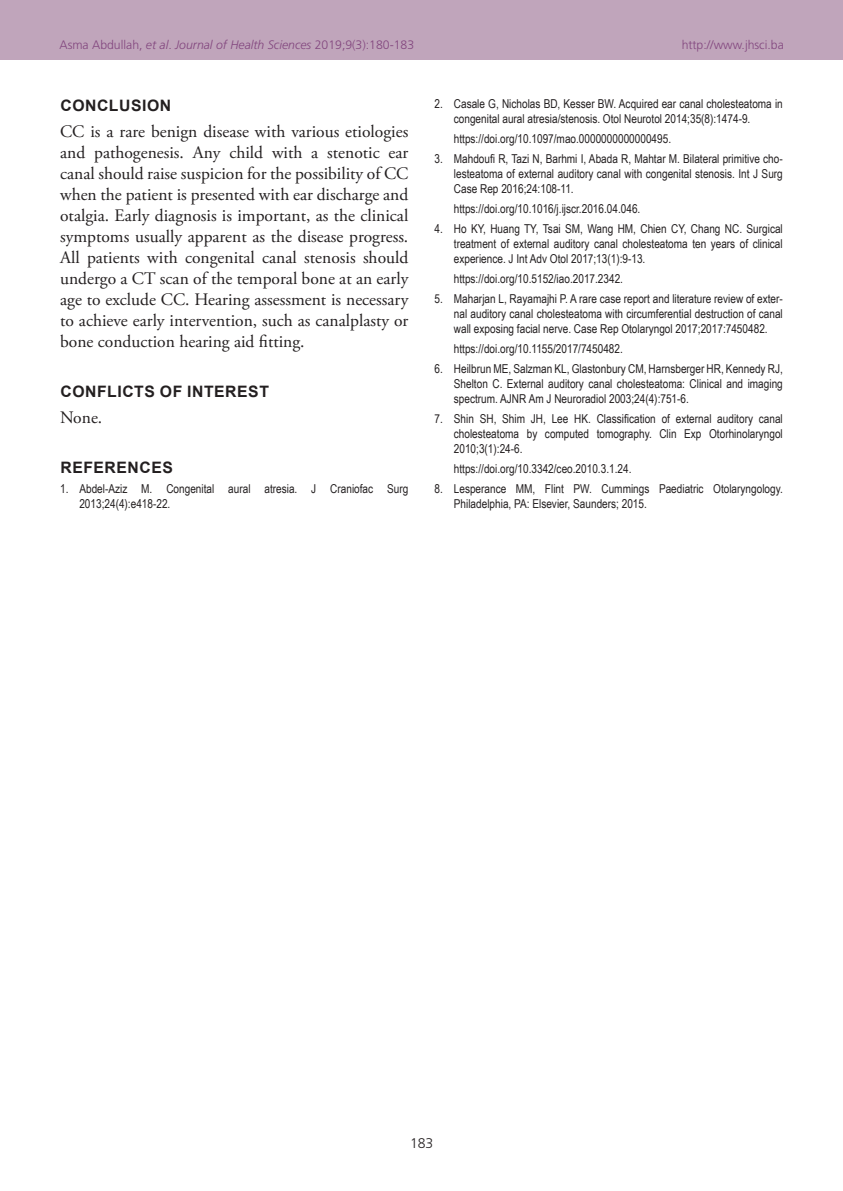
<style>
.page{position:relative;width:843px;height:1191px;background:#fff}
.page>*{position:absolute;margin:0;border:0;box-sizing:border-box;transform-origin:0 0}
.TX{font:17.5px/21px "Adobe Garamond Pro";color:#231f20;text-align:justify}
.t1{font:700 15.75px "Arial";letter-spacing:.035em;color:#231f20}
.t2{font:300 14px "Frutiger CE";color:#231f20}
.REF{font:12.25px/14.9px "Arial Narrow";color:#231f20;text-align:justify}
.t3{font:300 12.25px "Frutiger CE";color:#82467e}
.s1{font-style:italic}
</style>
<div class="page">
<div style="left:0;top:0;width:843px;height:60px;background:#c0a5bb"></div>
<p class="t3" style="left:60px;top:37px;width:356px">Asma Abdullah, <span class="s1">et al</span>. <span class="s1">Journal of Health Sciences</span> 2019;9(3):180-183</p>
<p class="t3" style="left:682px;top:37px;width:104px">http://www.jhsci.ba</p>
<h1 class="t1" style="left:60px;top:94px;width:112px">CONCLUSION</h1>
<p class="TX" style="left:60px;top:122px;width:350px">CC is a rare benign disease with various etiologies and pathogenesis. Any child with a stenotic ear canal should raise suspicion for the possibility of CC when the patient is presented with ear discharge and otalgia. Early diagnosis is important, as the clinical symptoms usually apparent as the disease progress.<br>All patients with congenital canal stenosis should undergo a CT scan of the temporal bone at an early age to exclude CC. Hearing assessment is necessary to achieve early intervention, such as canalplasty or bone conduction hearing aid fitting.</p>
<h1 class="t1" style="left:60px;top:380px;width:210px">CONFLICTS OF INTEREST</h1>
<p class="TX" style="left:60px;top:408px;width:44px">None.</p>
<h1 class="t1" style="left:60px;top:456px;width:114px">REFERENCES</h1>
<p class="REF" style="left:79px;top:481px;width:330px;text-indent:-19px">1. Abdel-Aziz M. Congenital aural atresia. J Craniofac Surg<br>2013;24(4):e418-22.</p>
<p class="REF" style="left:454px;top:96px;width:330px;text-indent:-19px">2. Casale G, Nicholas BD, Kesser BW. Acquired ear canal cholesteatoma in congenital aural atresia/stenosis. Otol Neurotol 2014;35(8):1474-9.</p>
<p class="REF" style="left:454px;top:131px;width:219px">https://doi.org/10.1097/mao.0000000000000495.</p>
<p class="REF" style="left:454px;top:151px;width:330px;text-indent:-19px">3. Mahdoufi R, Tazi N, Barhmi I, Abada R, Mahtar M. Bilateral primitive cho&shy;lesteatoma of external auditory canal with congenital stenosis. Int J Surg Case Rep 2016;24:108-11.</p>
<p class="REF" style="left:454px;top:201px;width:188px">https://doi.org/10.1016/j.ijscr.2016.04.046.</p>
<p class="REF" style="left:454px;top:221px;width:330px;text-indent:-19px">4. Ho KY, Huang TY, Tsai SM, Wang HM, Chien CY, Chang NC. Surgical treatment of external auditory canal cholesteatoma ten years of clinical experience. J Int Adv Otol 2017;13(1):9-13.</p>
<p class="REF" style="left:454px;top:271px;width:171px">https://doi.org/10.5152/iao.2017.2342.</p>
<p class="REF" style="left:454px;top:291px;width:330px;text-indent:-19px">5. Maharjan L, Rayamajhi P. A rare case report and literature review of exter&shy;nal auditory canal cholesteatoma with circumferential destruction of canal wall exposing facial nerve. Case Rep Otolaryngol 2017;2017:7450482.</p>
<p class="REF" style="left:454px;top:341px;width:171px">https://doi.org/10.1155/2017/7450482.</p>
<p class="REF" style="left:454px;top:361px;width:330px;text-indent:-19px">6. Heilbrun ME, Salzman KL, Glastonbury CM, Harnsberger HR, Kennedy RJ, Shelton C. External auditory canal cholesteatoma: Clinical and imaging spectrum. AJNR Am J Neuroradiol 2003;24(4):751-6.</p>
<p class="REF" style="left:454px;top:411px;width:330px;text-indent:-19px">7. Shin SH, Shim JH, Lee HK. Classification of external auditory canal cholesteatoma by computed tomography. Clin Exp Otorhinolaryngol 2010;3(1):24-6.</p>
<p class="REF" style="left:454px;top:461px;width:179px">https://doi.org/10.3342/ceo.2010.3.1.24.</p>
<p class="REF" style="left:454px;top:481px;width:330px;text-indent:-19px">8. Lesperance MM, Flint PW. Cummings Paediatric Otolaryngology.<br>Philadelphia, PA: Elsevier, Saunders; 2015.</p>
<p class="t2" style="left:410px;top:1134px;width:25px">183</p>
</div>
